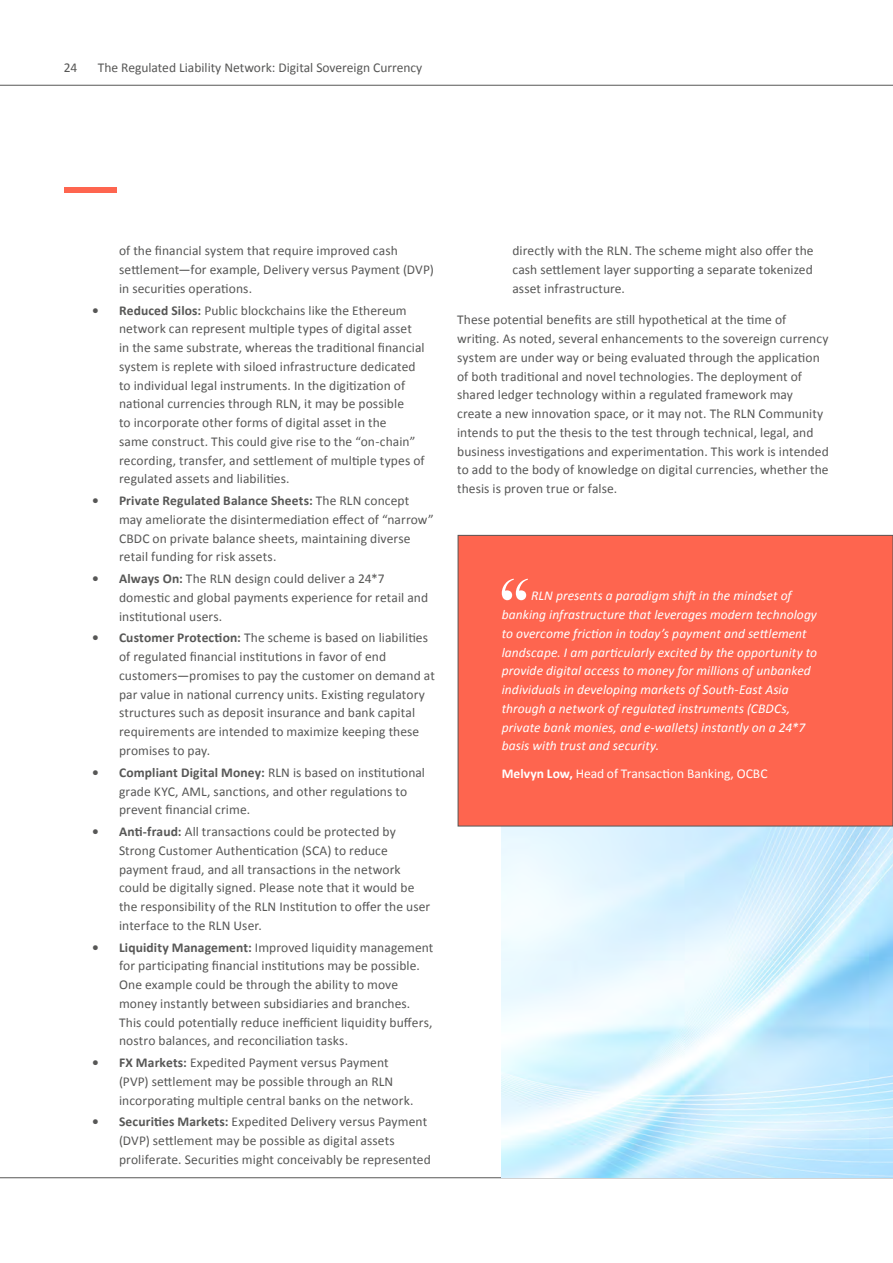
<style>
.page{position:relative;width:893px;height:1263px;background:#fff}
.page>*{position:absolute;margin:0;border:0;box-sizing:border-box;transform-origin:0 0}
.t1{font:13.5px/18.8px "Calibri";letter-spacing:.005em;color:#575756}
.t2{font:italic 13.5px/18.8px "Calibri";letter-spacing:.005em;color:#fff}
.t3{font:13.5px "Calibri";color:#fff}
.s1{font-weight:700}
</style>
<div class="page">
<hr style="left:0;top:1177px;width:893px;height:1px;background:#575756">
<hr style="left:0;top:85px;width:893px;height:1px;background:#575756">
<img style="left:502px;top:826px;width:391px;height:351px">
<div style="left:64px;top:187px;width:53px;height:6px;background:#fe654f"></div>
<div style="left:458px;top:535px;width:435px;height:291px;background:#fe654f"></div>
<div style="left:458px;top:535px;width:435px;height:291px;border:1px solid #575756"></div>
<svg style="left:502px;top:579px;width:26px;height:21px"></svg>
<p class="t1" style="left:64px;top:57px;width:15px">24</p>
<p class="t1" style="left:98px;top:57px;width:326px">The Regulated Liability Network: Digital Sovereign Currency</p>
<p class="t1" style="left:119px;top:241px;width:316px">of the financial system that require improved cash settlement—for example, Delivery versus Payment (DVP) in securities operations.</p>
<p class="t1" style="left:119px;top:300px;width:307px;text-indent:-27px"><span class="s1">• Reduced Silos:</span> Public blockchains like the Ethereum network can represent multiple types of digital asset in the same substrate, whereas the traditional financial system is replete with siloed infrastructure dedicated to individual legal instruments. In the digitization of national currencies through RLN, it may be possible<br>to incorporate other forms of digital asset in the<br>same construct. This could give rise to the “on-chain” recording, transfer, and settlement of multiple types of regulated assets and liabilities.</p>
<p class="t1" style="left:119px;top:491px;width:316px;text-indent:-27px"><span class="s1">• Private Regulated Balance Sheets:</span> The RLN concept may ameliorate the disintermediation effect of “narrow” CBDC on private balance sheets, maintaining diverse retail funding for risk assets.</p>
<p class="t1" style="left:119px;top:569px;width:311px;text-indent:-27px"><span class="s1">• Always On:</span> The RLN design could deliver a 24*7 domestic and global payments experience for retail and institutional users.</p>
<p class="t1" style="left:119px;top:628px;width:317px;text-indent:-27px"><span class="s1">• Customer Protection:</span> The scheme is based on liabilities of regulated financial institutions in favor of end customers—promises to pay the customer on demand at par value in national currency units. Existing regulatory structures such as deposit insurance and bank capital requirements are intended to maximize keeping these promises to pay.</p>
<p class="t1" style="left:119px;top:762px;width:307px;text-indent:-27px"><span class="s1">• Compliant Digital Money:</span> RLN is based on institutional grade KYC, AML, sanctions, and other regulations to prevent financial crime.</p>
<p class="t1" style="left:119px;top:822px;width:313px;text-indent:-27px"><span class="s1">• Anti-fraud:</span> All transactions could be protected by Strong Customer Authentication (SCA) to reduce payment fraud, and all transactions in the network could be digitally signed. Please note that it would be the responsibility of the RLN Institution to offer the user interface to the RLN User.</p>
<p class="t1" style="left:119px;top:937px;width:316px;text-indent:-27px"><span class="s1">• Liquidity Management:</span> Improved liquidity management for participating financial institutions may be possible.<br>One example could be through the ability to move money instantly between subsidiaries and branches.<br>This could potentially reduce inefficient liquidity buffers, nostro balances, and reconciliation tasks.</p>
<p class="t1" style="left:119px;top:1053px;width:296px;text-indent:-27px"><span class="s1">• FX Markets:</span> Expedited Payment versus Payment (PVP) settlement may be possible through an RLN incorporating multiple central banks on the network.</p>
<p class="t1" style="left:119px;top:1112px;width:313px;text-indent:-27px"><span class="s1">• Securities Markets:</span> Expedited Delivery versus Payment (DVP) settlement may be possible as digital assets proliferate. Securities might conceivably be represented</p>
<p class="t1" style="left:512px;top:241px;width:303px;text-align:justify">directly with the RLN. The scheme might also offer the cash settlement layer supporting a separate tokenized asset infrastructure.</p>
<p class="t1" style="left:457px;top:310px;width:373px">These potential benefits are still hypothetical at the time of writing. As noted, several enhancements to the sovereign currency system are under way or being evaluated through the application of both traditional and novel technologies. The deployment of shared ledger technology within a regulated framework may create a new innovation space, or it may not. The RLN Community intends to put the thesis to the test through technical, legal, and business investigations and experimentation. This work is intended to add to the body of knowledge on digital currencies, whether the thesis is proven true or false.</p>
<p class="t2" style="left:502px;top:586px;width:317px;text-indent:29px">RLN presents a paradigm shift in the mindset of banking infrastructure that leverages modern technology to overcome friction in today’s payment and settlement landscape. I am particularly excited by the opportunity to provide digital access to money for millions of unbanked individuals in developing markets of South-East Asia through a network of regulated instruments (CBDCs, private bank monies, and e-wallets) instantly on a 24*7 basis with trust and security.</p>
<p class="t3" style="left:502px;top:764px;width:267px"><span class="s1">Melvyn Low,</span> Head of Transaction Banking, OCBC</p>
</div>
